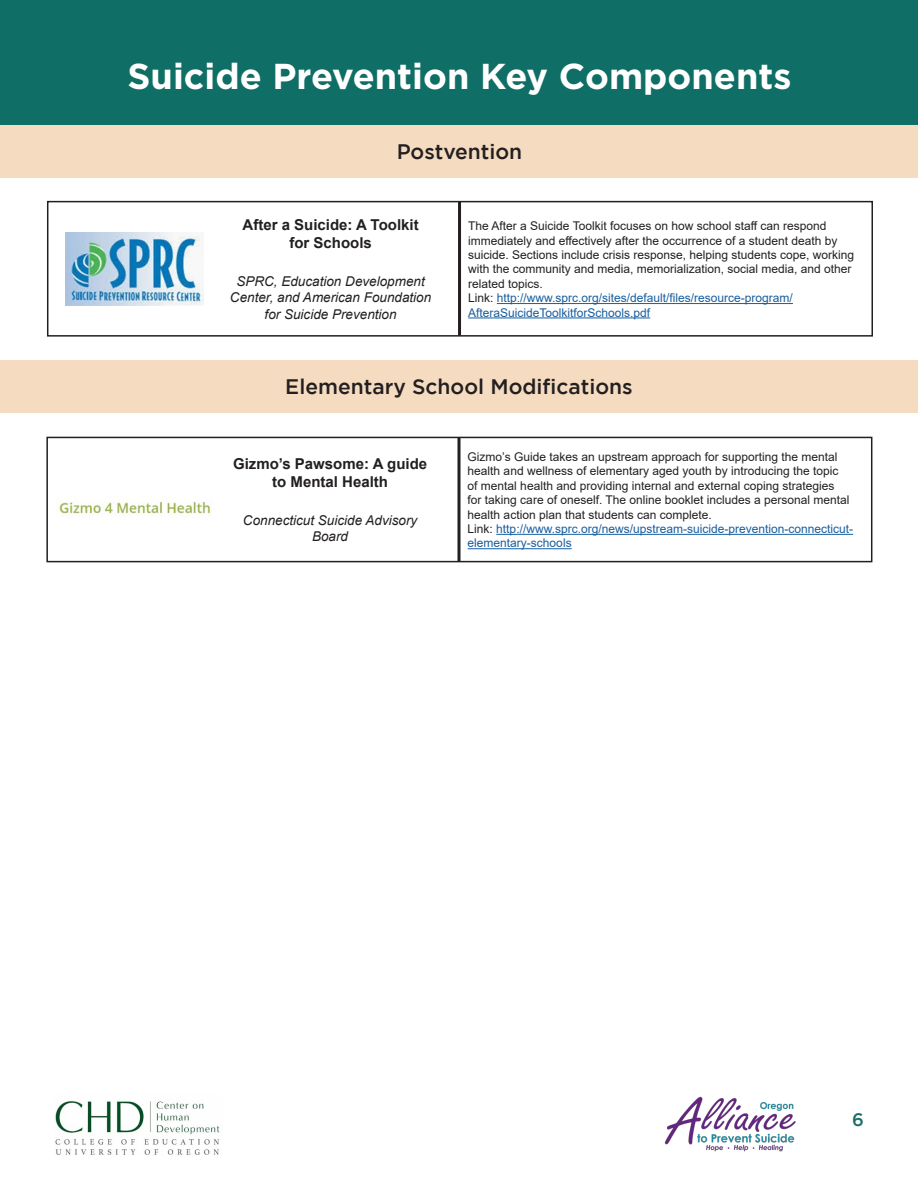
<style>
.page{position:relative;width:918px;height:1188px;background:#fff}
.page>*{position:absolute;margin:0;border:0;box-sizing:border-box;transform-origin:0 0}
.Category{font:700 36px "Gotham";color:#fff}
.Sub_Category{font:500 21px "Gotham";color:#231f20}
.t1{font:500 18px "Gotham";color:#1f6e66}
.t2{font:700 15px/18px "Arial";color:#231f20;text-align:center}
.t3{font:italic 13.5px/16.2px "Arial";color:#231f20;text-align:center}
.Fine_Description{font:12px/14.4px "Arial";color:#231f20}
.Fine_Description-2{font:12px/14.4px "Arial";color:#175d9e}
.s1{color:#231f20}
</style>
<div class="page">
<div style="left:1px;top:0;width:917px;height:125px;background:#0f6e65"></div>
<div style="left:1px;top:125px;width:917px;height:52px;background:#f5dcc1"></div>
<hr style="left:458px;top:202px;width:3px;height:134px;background:#231f20">
<hr style="left:497px;top:303px;width:296px;height:1px;background:#175d9e">
<hr style="left:468px;top:318px;width:182px;height:1px;background:#175d9e">
<div style="left:47px;top:201px;width:826px;height:136px;border:2px solid #231f20"></div>
<div style="left:0;top:361px;width:918px;height:52px;background:#f5dcc1"></div>
<hr style="left:458px;top:437px;width:2px;height:125px;background:#231f20">
<hr style="left:496px;top:534px;width:357px;height:1px;background:#175d9e">
<hr style="left:468px;top:548px;width:104px;height:1px;background:#175d9e">
<div style="left:46px;top:437px;width:826px;height:125px;border:2px solid #231f20"></div>
<img style="left:66px;top:233px;width:137px;height:72px">
<img style="left:59px;top:501px;width:151px;height:14px">
<img style="left:664px;top:1096px;width:132px;height:56px">
<img style="left:55px;top:1101px;width:165px;height:54px">
<p class="Category" style="left:128px;top:55px;width:665px">Suicide Prevention Key Components</p>
<p class="Sub_Category" style="left:397px;top:139px;width:127px">Postvention</p>
<p class="t2" style="left:243px;top:216px;width:178px">After a Suicide: A Toolkit for Schools</p>
<p class="t3" style="left:230px;top:274px;width:203px">SPRC, Education Development<br>Center, and American Foundation for Suicide Prevention</p>
<p class="Fine_Description" style="left:468px;top:219px;width:388px">The After a Suicide Toolkit focuses on how school staff can respond immediately and effectively after the occurrence of a student death by suicide. Sections include crisis response, helping students cope, working with the community and media, memorialization, social media, and other related topics.</p>
<p class="Fine_Description-2" style="left:468px;top:291px;width:326px"><span class="s1">Link:</span> http://www.sprc.org/sites/default/files/resource-program/<br>AfteraSuicideToolkitforSchools.pdf</p>
<p class="Sub_Category" style="left:285px;top:375px;width:349px">Elementary School Modifications</p>
<p class="t2" style="left:233px;top:455px;width:196px">Gizmo’s Pawsome: A guide to Mental Health</p>
<p class="t3" style="left:243px;top:513px;width:176px">Connecticut Suicide Advisory<br>Board</p>
<p class="Fine_Description" style="left:468px;top:450px;width:383px">Gizmo’s Guide takes an upstream approach for supporting the mental health and wellness of elementary aged youth by introducing the topic of mental health and providing internal and external coping strategies for taking care of oneself. The online booklet includes a personal mental health action plan that students can complete.</p>
<p class="Fine_Description-2" style="left:468px;top:522px;width:387px"><span class="s1">Link:</span> http://www.sprc.org/news/upstream-suicide-prevention-connecticut&shy;elementary-schools</p>
<p class="t1" style="left:852px;top:1109px;width:13px">6</p>
</div>
